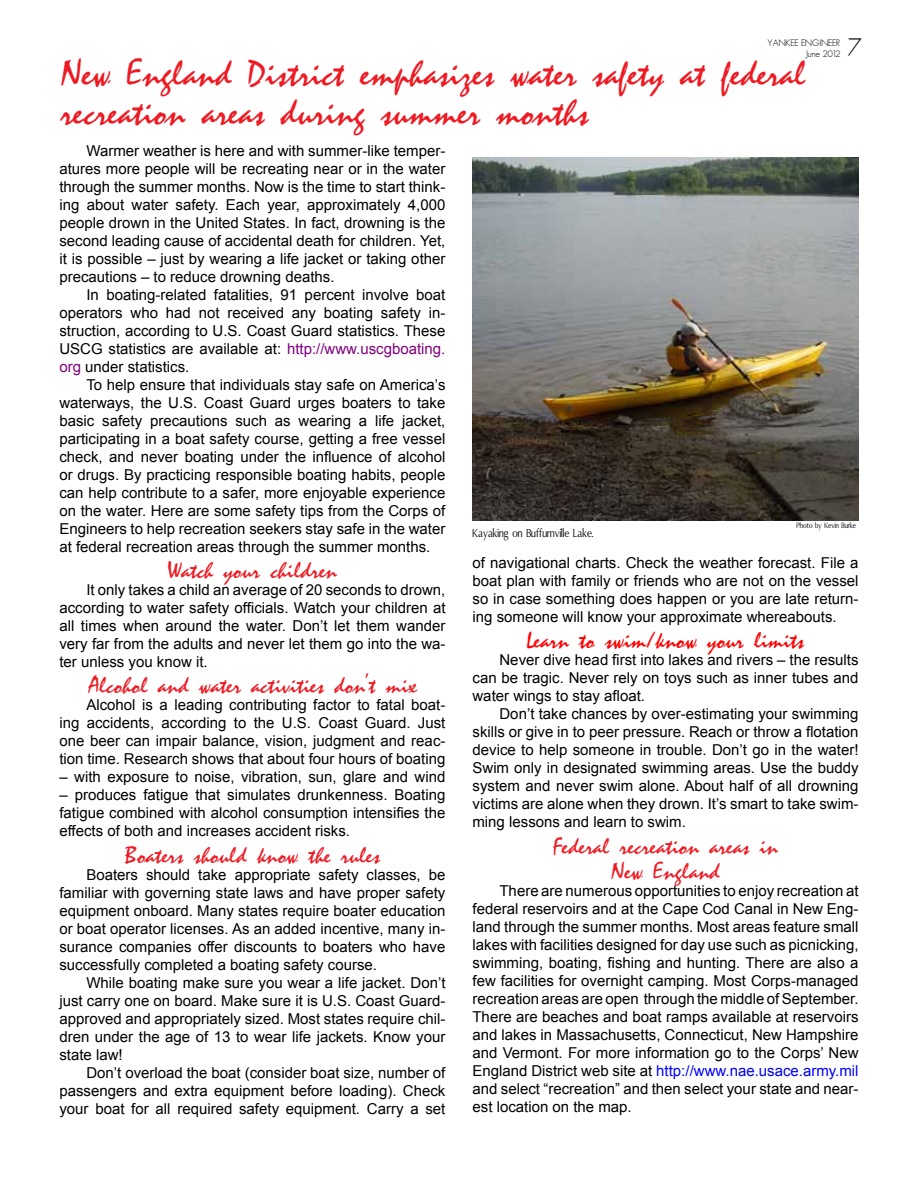
<style>
.page{position:relative;width:918px;height:1188px;background:#fff}
.page>*{position:absolute;margin:0;border:0;box-sizing:border-box;transform-origin:0 0}
.t1{font:33px/39.6px "Mistral AV";color:#ed1c24}
.t2{font:300 24px "Futura";color:#000}
.t3{font:21px/25.2px "Mistral AV";color:#ed1c24;text-align:center}
.t4{font:21px "Mistral AV";color:#f00}
.t5{font:15px/18px "Arial";color:#000;text-align:justify}
.t6{font:13.5px "Oxford Th";color:#000}
.t7{font:300 9px/10.8px "Futura";color:#000;text-align:right}
.t8{font:9px "Oxford Th";color:#000}
.s1{color:#800080}
.s2{color:#00f}
</style>
<div class="page">
<img style="left:472px;top:157px;width:387px;height:364px">
<p class="t7" style="left:767px;top:37px;width:74px">YANKEE ENGINEER<br>June 2012</p>
<h2 class="t2" style="left:847px;top:32px;width:17px">7</h2>
<h1 class="t1" style="left:61px;top:53px;width:746px">New England District emphasizes water safety at federal recreation areas during summer months</h1>
<p class="t5" style="left:59px;top:142px;width:388px;text-indent:27px">Warmer weather is here and with summer-like temper&shy;atures more people will be recreating near or in the water through the summer months. Now is the time to start think&shy;ing about water safety. Each year, approximately 4,000 people drown in the United States. In fact, drowning is the second leading cause of accidental death for children. Yet, it is possible – just by wearing a life jacket or taking other precautions – to reduce drowning deaths.</p>
<p class="t5" style="left:59px;top:286px;width:388px;text-indent:27px">In boating-related fatalities, 91 percent involve boat operators who had not received any boating safety in&shy;struction, according to U.S. Coast Guard statistics. These USCG statistics are available at: <span class="s1">http://www.uscgboating. org</span> under statistics.</p>
<p class="t5" style="left:59px;top:376px;width:388px;text-indent:27px">To help ensure that individuals stay safe on America’s waterways, the U.S. Coast Guard urges boaters to take basic safety precautions such as wearing a life jacket, participating in a boat safety course, getting a free vessel check, and never boating under the influence of alcohol or drugs. By practicing responsible boating habits, people can help contribute to a safer, more enjoyable experience on the water. Here are some safety tips from the Corps of Engineers to help recreation seekers stay safe in the water at federal recreation areas through the summer months.</p>
<h3 class="t3" style="left:168px;top:558px;width:171px">Watch your children</h3>
<p class="t5" style="left:59px;top:581px;width:388px;text-indent:27px">It only takes a child an average of 20 seconds to drown, according to water safety officials. Watch your children at all times when around the water. Don’t let them wander very far from the adults and never let them go into the wa&shy;ter unless you know it.</p>
<h3 class="t3" style="left:88px;top:673px;width:331px">Alcohol and water activities don’t mix</h3>
<p class="t5" style="left:59px;top:696px;width:388px;text-indent:27px">Alcohol is a leading contributing factor to fatal boat&shy;ing accidents, according to the U.S. Coast Guard. Just one beer can impair balance, vision, judgment and reac&shy;tion time. Research shows that about four hours of boating</p>
<p class="t5" style="left:59px;top:768px;width:388px">– with exposure to noise, vibration, sun, glare and wind</p>
<p class="t5" style="left:59px;top:786px;width:388px">– produces fatigue that simulates drunkenness. Boating fatigue combined with alcohol consumption intensifies the effects of both and increases accident risks.</p>
<h3 class="t3" style="left:125px;top:842px;width:257px">Boaters should know the rules</h3>
<p class="t5" style="left:59px;top:866px;width:388px;text-indent:27px">Boaters should take appropriate safety classes, be familiar with governing state laws and have proper safety equipment onboard. Many states require boater education or boat operator licenses. As an added incentive, many in&shy;surance companies offer discounts to boaters who have successfully completed a boating safety course.</p>
<p class="t5" style="left:59px;top:974px;width:388px;text-indent:27px">While boating make sure you wear a life jacket. Don’t just carry one on board. Make sure it is U.S. Coast Guard&shy;approved and appropriately sized. Most states require chil&shy;dren under the age of 13 to wear life jackets. Know your state law!</p>
<p class="t5" style="left:59px;top:1064px;width:388px;text-indent:27px">Don’t overload the boat (consider boat size, number of passengers and extra equipment before loading). Check your boat for all required safety equipment. Carry a set</p>
<p class="t6" style="left:472px;top:526px;width:123px">Kayaking on Buffumville Lake.</p>
<p class="t8" style="left:797px;top:521px;width:61px">Photo by Kevin Burke</p>
<p class="t5" style="left:473px;top:554px;width:388px">of navigational charts. Check the weather forecast. File a boat plan with family or friends who are not on the vessel so in case something does happen or you are late return&shy;ing someone will know your approximate whereabouts.</p>
<h3 class="t4" style="left:527px;top:626px;width:279px">Learn to swim/know your limits</h3>
<p class="t5" style="left:472px;top:651px;width:388px;text-indent:27px">Never dive head first into lakes and rivers – the results can be tragic. Never rely on toys such as inner tubes and water wings to stay afloat.</p>
<p class="t5" style="left:472px;top:705px;width:388px;text-indent:27px">Don’t take chances by over-estimating your swimming skills or give in to peer pressure. Reach or throw a flotation device to help someone in trouble. Don’t go in the water!<br>Swim only in designated swimming areas. Use the buddy system and never swim alone. About half of all drowning victims are alone when they drown. It’s smart to take swim&shy;ming lessons and learn to swim.</p>
<h3 class="t3" style="left:553px;top:833px;width:227px">Federal recreation areas in<br>New England</h3>
<p class="t5" style="left:472px;top:882px;width:388px;text-indent:27px">There are numerous opportunities to enjoy recreation at federal reservoirs and at the Cape Cod Canal in New Eng&shy;land through the summer months. Most areas feature small lakes with facilities designed for day use such as picnicking, swimming, boating, fishing and hunting. There are also a few facilities for overnight camping. Most Corps-managed recreation areas are open through the middle of September.<br>There are beaches and boat ramps available at reservoirs and lakes in Massachusetts, Connecticut, New Hampshire and Vermont. For more information go to the Corps’ New England District web site at <span class="s2">http://www.nae.usace.army.mil </span>and select “recreation” and then select your state and near&shy;est location on the map.</p>
</div>
